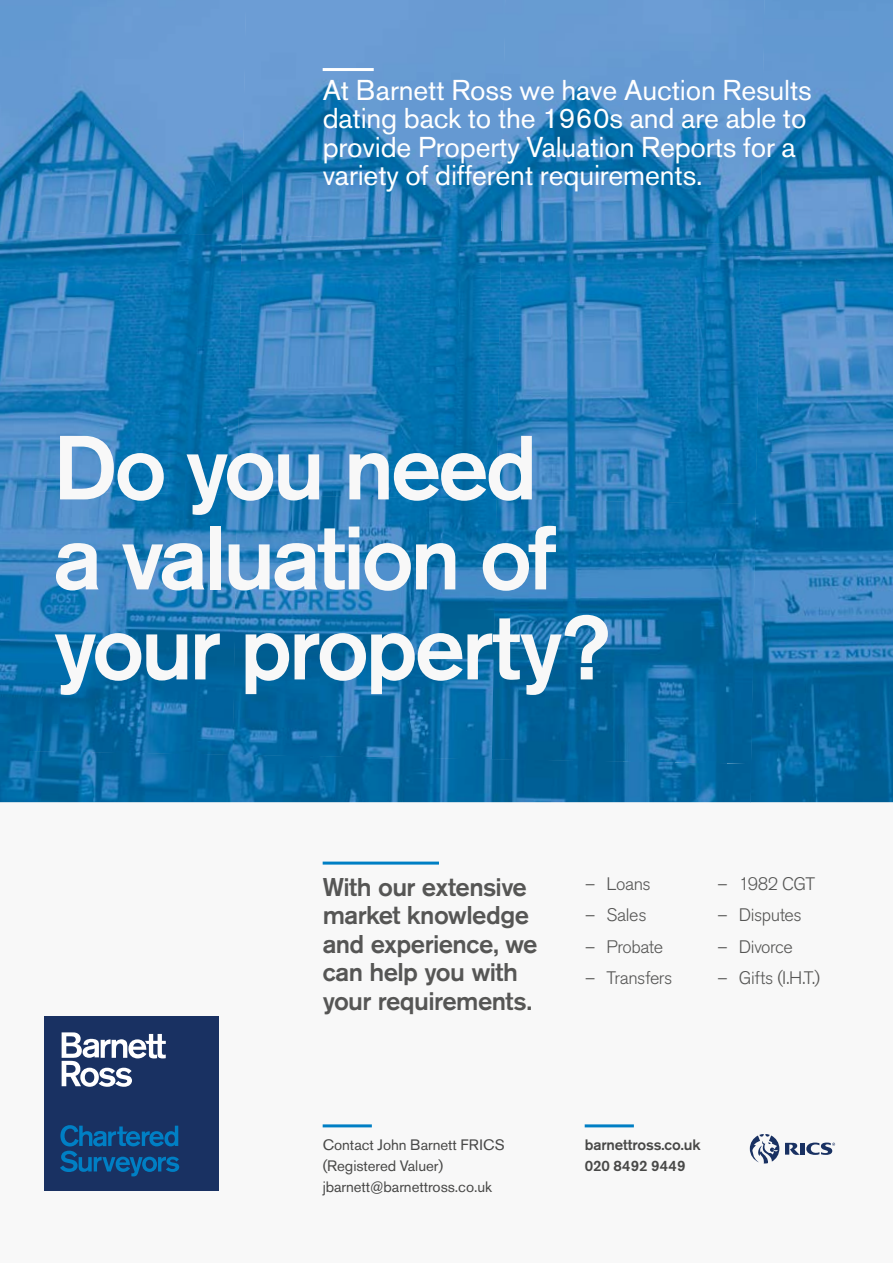
<style>
.page{position:relative;width:893px;height:1263px;background:#fff}
.page>*{position:absolute;margin:0;border:0;box-sizing:border-box;transform-origin:0 0}
.t1{font:500 90px/90px "Akzidenz Grotesk Pro";letter-spacing:-.04em;color:#f8f8f8}
.t2{font:28.5px/28.5px "Akzidenz Grotesk Pro";letter-spacing:-.005em;color:#fff}
.t3{font:500 25.5px/28.5px "Akzidenz Grotesk Pro";letter-spacing:-.025em;color:#565655}
.t4{font:300 18px "Akzidenz Grotesk Pro";letter-spacing:-.025em;color:#565655}
.t5{font:15px/21px "Akzidenz Grotesk Pro";letter-spacing:-.005em;color:#484847}
.t6{font:500 15px/21px "Akzidenz Grotesk Pro";letter-spacing:-.005em;color:#484847}
</style>
<div class="page">
<div style="left:0;top:802px;width:893px;height:461px;background:#f8f8f8"></div>
<img style="left:0;top:0;width:242px;height:231px">
<img style="left:242px;top:0;width:259px;height:235px">
<img style="left:501px;top:0;width:255px;height:239px">
<img style="left:756px;top:0;width:137px;height:452px">
<img style="left:0;top:231px;width:242px;height:259px">
<img style="left:237px;top:235px;width:264px;height:260px">
<img style="left:496px;top:239px;width:264px;height:260px">
<img style="left:750px;top:452px;width:143px;height:350px">
<img style="left:0;top:490px;width:238px;height:260px">
<img style="left:232px;top:495px;width:265px;height:255px">
<img style="left:492px;top:499px;width:264px;height:265px">
<img style="left:0;top:750px;width:751px;height:52px">
<div style="left:44px;top:1016px;width:175px;height:175px;background:#193162"></div>
<svg style="left:62px;top:1032px;width:104px;height:55px"></svg>
<svg style="left:60px;top:1125px;width:119px;height:51px"></svg>
<hr style="left:323px;top:68px;width:51px;height:3px;background:#fff">
<hr style="left:323px;top:861px;width:116px;height:3px;background:#007fc4">
<hr style="left:323px;top:1124px;width:49px;height:3px;background:#007fc4">
<hr style="left:585px;top:1124px;width:49px;height:3px;background:#007fc4">
<svg style="left:750px;top:1134px;width:29px;height:29px"></svg>
<svg style="left:806px;top:1142px;width:29px;height:13px"></svg>
<svg style="left:785px;top:1143px;width:15px;height:12px"></svg>
<hr style="left:801px;top:1143px;width:4px;height:11px;background:#193162">
<p class="t2" style="left:323px;top:75px;width:491px">At Barnett Ross we have Auction Results dating back to the 1960s and are able to provide Property Valuation Reports for a variety of different requirements.</p>
<h1 class="t1" style="left:54px;top:421px;width:558px">Do you need<br>a valuation of your property?</h1>
<p class="t3" style="left:323px;top:872px;width:216px">With our extensive market knowledge and experience, we can help you with your requirements.</p>
<p class="t4" style="left:585px;top:872px;width:67px">– Loans</p>
<p class="t4" style="left:585px;top:903px;width:63px">– Sales</p>
<p class="t4" style="left:585px;top:935px;width:79px">– Probate</p>
<p class="t4" style="left:585px;top:966px;width:89px">– Transfers</p>
<p class="t4" style="left:718px;top:872px;width:99px">– 1982 CGT</p>
<p class="t4" style="left:718px;top:903px;width:86px">– Disputes</p>
<p class="t4" style="left:718px;top:935px;width:77px">– Divorce</p>
<p class="t4" style="left:718px;top:966px;width:104px">– Gifts (I.H.T.)</p>
<p class="t5" style="left:323px;top:1134px;width:184px">Contact John Barnett FRICS (Registered Valuer) jbarnett@barnettross.co.uk</p>
<p class="t6" style="left:585px;top:1134px;width:117px">barnettross.co.uk<br>020 8492 9449</p>
</div>
